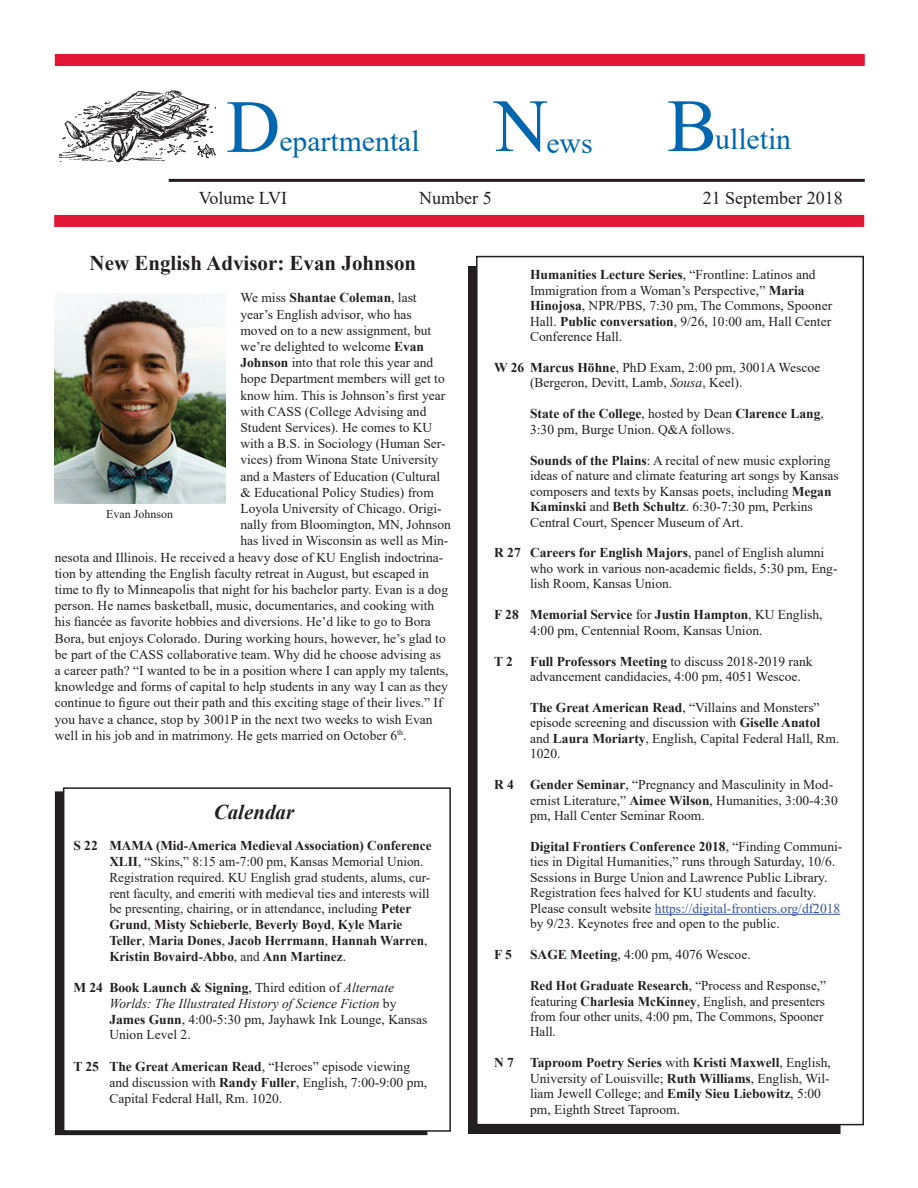
<style>
.page{position:relative;width:918px;height:1188px;background:#fff}
.page>*{position:absolute;margin:0;border:0;box-sizing:border-box;transform-origin:0 0}
.t1{font:75px "Times New Roman";color:#0067af}
.t2{font:29.7px "Times New Roman";color:#0067af}
.t3{font:700 21px "Times New Roman";color:#231f20}
.t4{font:italic 700 21px "Times New Roman";color:#231f20}
.t5{font:18px "Times New Roman";color:#231f20}
.t6{font:13.5px/15.5px "Times New Roman";color:#231f20}
.t7{font:700 13.5px "Times New Roman";color:#231f20}
.t8{font:12px "Times New Roman";color:#231f20}
.s1{font-weight:400}
.s2{font-weight:700}
.s3{font-style:italic}
.s4{color:#3853a3}
</style>
<div class="page">
<div style="left:469px;top:267px;width:371px;height:866px;background:#231f20"></div>
<div style="left:477px;top:257px;width:386px;height:868px;background:#fff"></div>
<div style="left:476px;top:256px;width:388px;height:869px;border:2px solid #231f20"></div>
<div style="left:55px;top:54px;width:810px;height:12px;background:#e21736"></div>
<hr style="left:169px;top:179px;width:696px;height:3px;background:#231f20">
<div style="left:54px;top:215px;width:810px;height:12px;background:#e21736"></div>
<img style="left:60px;top:89px;width:155px;height:73px">
<img style="left:54px;top:294px;width:172px;height:209px">
<div style="left:63px;top:787px;width:388px;height:345px;border:2px solid #231f20"></div>
<hr style="left:655px;top:914px;width:185px;height:1px;background:#3853a3">
<h1 class="t1" style="left:226px;top:74px;width:56px">D</h1>
<h1 class="t1" style="left:494px;top:73px;width:56px">N</h1>
<h1 class="t1" style="left:667px;top:73px;width:52px">B</h1>
<h2 class="t2" style="left:279px;top:120px;width:142px">epartmental</h2>
<h2 class="t2" style="left:546px;top:122px;width:48px">ews</h2>
<h2 class="t2" style="left:715px;top:118px;width:77px">ulletin</h2>
<h3 class="t5" style="left:199px;top:185px;width:90px">Volume LVI</h3>
<h3 class="t5" style="left:419px;top:185px;width:74px">Number 5</h3>
<h3 class="t5" style="left:703px;top:185px;width:141px">21 September 2018</h3>
<h3 class="t3" style="left:90px;top:248px;width:328px">New English Advisor: Evan Johnson</h3>
<p class="t7" style="left:240px;top:288px;width:178px"><span class="s1">We miss</span> Shantae Coleman<span class="s1">, last</span></p>
<p class="t6" style="left:240px;top:306px;width:173px">year’s English advisor, who has</p>
<p class="t6" style="left:240px;top:322px;width:192px">moved on to a new assignment, but</p>
<p class="t6" style="left:240px;top:338px;width:185px">we’re delighted to welcome <span class="s2">Evan</span></p>
<p class="t6" style="left:240px;top:355px;width:194px"><span class="s2">Johnson</span> into that role this year and</p>
<p class="t6" style="left:240px;top:371px;width:206px">hope Department members will get to</p>
<p class="t6" style="left:240px;top:387px;width:206px">know him. This is Johnson’s first year</p>
<p class="t6" style="left:240px;top:403px;width:188px">with CASS (College Advising and</p>
<p class="t6" style="left:240px;top:419px;width:193px">Student Services). He comes to KU</p>
<p class="t6" style="left:240px;top:436px;width:207px">with a B.S. in Sociology (Human Ser-</p>
<p class="t6" style="left:240px;top:452px;width:199px">vices) from Winona State University</p>
<p class="t6" style="left:240px;top:468px;width:201px">and a Masters of Education (Cultural</p>
<p class="t6" style="left:240px;top:484px;width:195px">&amp; Educational Policy Studies) from</p>
<p class="t6" style="left:240px;top:500px;width:203px">Loyola University of Chicago. Origi-</p>
<p class="t6" style="left:240px;top:517px;width:212px">nally from Bloomington, MN, Johnson</p>
<p class="t6" style="left:240px;top:533px;width:210px">has lived in Wisconsin as well as Min-</p>
<p class="t6" style="left:55px;top:549px;width:390px">nesota and Illinois. He received a heavy dose of KU English indoctrina-</p>
<p class="t6" style="left:55px;top:565px;width:376px">tion by attending the English faculty retreat in August, but escaped in</p>
<p class="t6" style="left:55px;top:581px;width:395px">time to fly to Minneapolis that night for his bachelor party. Evan is a dog</p>
<p class="t6" style="left:55px;top:598px;width:381px">person. He names basketball, music, documentaries, and cooking with</p>
<p class="t6" style="left:55px;top:614px;width:378px">his fiancée as favorite hobbies and diversions. He’d like to go to Bora</p>
<p class="t6" style="left:55px;top:630px;width:392px">Bora, but enjoys Colorado. During working hours, however, he’s glad to</p>
<p class="t6" style="left:55px;top:646px;width:388px">be part of the CASS collaborative team. Why did he choose advising as</p>
<p class="t6" style="left:55px;top:662px;width:395px">a career path? “I wanted to be in a position where I can apply my talents,</p>
<p class="t6" style="left:55px;top:679px;width:394px">knowledge and forms of capital to help students in any way I can as they</p>
<p class="t6" style="left:55px;top:695px;width:389px">continue to figure out their path and this exciting stage of their lives.” If</p>
<p class="t6" style="left:55px;top:711px;width:379px">you have a chance, stop by 3001P in the next two weeks to wish Evan</p>
<p class="t6" style="left:55px;top:727px;width:353px">well in his job and in matrimony. He gets married on October 6<sup>th</sup>.</p>
<p class="t8" style="left:106px;top:506px;width:68px">Evan Johnson</p>
<h3 class="t4" style="left:214px;top:797px;width:82px">Calendar</h3>
<p class="t6" style="left:109px;top:838px;width:324px;text-indent:-36px"><span class="s2">S 22 MAMA (Mid-America Medieval Association) Conference XLII</span>, “Skins,” 8:15 am-7:00 pm, Kansas Memorial Union.<br>Registration required. KU English grad students, alums, cur&shy;rent faculty, and emeriti with medieval ties and interests will be presenting, chairing, or in attendance, including <span class="s2">Peter Grund</span>, <span class="s2">Misty Schieberle</span>, <span class="s2">Beverly Boyd</span>, <span class="s2">Kyle Marie Teller</span>, <span class="s2">Maria Dones</span>, <span class="s2">Jacob Herrmann</span>, <span class="s2">Hannah Warren</span>, <span class="s2">Kristin Bovaird-Abbo</span>, and <span class="s2">Ann Martinez</span>.</p>
<p class="t6" style="left:109px;top:979px;width:319px;text-indent:-36px"><span class="s2">M 24 Book Launch &amp; Signing</span>, Third edition of <span class="s3">Alternate Worlds: The Illustrated History of Science Fiction</span> by <span class="s2">James Gunn</span>, 4:00-5:30 pm, Jayhawk Ink Lounge, Kansas Union Level 2.</p>
<p class="t6" style="left:109px;top:1058px;width:320px;text-indent:-36px"><span class="s2">T 25 The Great American Read</span>, “Heroes” episode viewing and discussion with <span class="s2">Randy Fuller</span>, English, 7:00-9:00 pm,<br>Capital Federal Hall, Rm. 1020.</p>
<p class="t6" style="left:530px;top:267px;width:304px"><span class="s2">Humanities Lecture Series</span>, “Frontline: Latinos and Immigration from a Woman’s Perspective,” <span class="s2">Maria Hinojosa</span>, NPR/PBS, 7:30 pm, The Commons, Spooner Hall. <span class="s2">Public conversation</span>, 9/26, 10:00 am, Hall Center Conference Hall.</p>
<p class="t6" style="left:530px;top:359px;width:292px;text-indent:-36px"><span class="s2">W 26 Marcus Höhne</span>, PhD Exam, 2:00 pm, 3001A Wescoe (Bergeron, Devitt, Lamb, <span class="s3">Sousa</span>, Keel).</p>
<p class="t6" style="left:530px;top:406px;width:295px"><span class="s2">State of the College</span>, hosted by Dean <span class="s2">Clarence Lang</span>,<br>3:30 pm, Burge Union. Q&amp;A follows.</p>
<p class="t6" style="left:530px;top:452px;width:310px"><span class="s2">Sounds of the Plains</span>: A recital of new music exploring ideas of nature and climate featuring art songs by Kansas composers and texts by Kansas poets, including <span class="s2">Megan Kaminski</span> and <span class="s2">Beth Schultz</span>. 6:30-7:30 pm, Perkins Central Court, Spencer Museum of Art.</p>
<p class="t6" style="left:530px;top:545px;width:309px;text-indent:-36px"><span class="s2">R 27 Careers for English Majors</span>, panel of English alumni who work in various non-academic fields, 5:30 pm, Eng&shy;lish Room, Kansas Union.</p>
<p class="t6" style="left:530px;top:607px;width:294px;text-indent:-36px"><span class="s2">F 28 Memorial Service</span> for <span class="s2">Justin Hampton</span>, KU English,<br>4:00 pm, Centennial Room, Kansas Union.</p>
<p class="t7" style="left:494px;top:651px;width:20px">T 2</p>
<p class="t6" style="left:530px;top:653px;width:284px"><span class="s2">Full Professors Meeting</span> to discuss 2018-2019 rank advancement candidacies, 4:00 pm, 4051 Wescoe.</p>
<p class="t6" style="left:530px;top:699px;width:311px"><span class="s2">The Great American Read</span>, “Villains and Monsters” episode screening and discussion with <span class="s2">Giselle Anatol </span>and <span class="s2">Laura Moriarty</span>, English, Capital Federal Hall, Rm.<br>1020.</p>
<p class="t6" style="left:530px;top:776px;width:309px;text-indent:-36px"><span class="s2">R 4 Gender Seminar</span>, “Pregnancy and Masculinity in Mod&shy;ernist Literature,” <span class="s2">Aimee Wilson</span>, Humanities, 3:00-4:30 pm, Hall Center Seminar Room.</p>
<p class="t6" style="left:530px;top:838px;width:314px"><span class="s2">Digital Frontiers Conference 2018</span>, “Finding Communi&shy;ties in Digital Humanities,” runs through Saturday, 10/6.<br>Sessions in Burge Union and Lawrence Public Library.<br>Registration fees halved for KU students and faculty.<br>Please consult website <span class="s4">https://digital-frontiers.org/df2018 </span>by 9/23. Keynotes free and open to the public.</p>
<p class="t7" style="left:494px;top:945px;width:19px">F 5</p>
<p class="t6" style="left:530px;top:946px;width:222px"><span class="s2">SAGE Meeting</span>, 4:00 pm, 4076 Wescoe.</p>
<p class="t6" style="left:530px;top:977px;width:297px"><span class="s2">Red Hot Graduate Research</span>, “Process and Response,” featuring <span class="s2">Charlesia McKinney</span>, English, and presenters from four other units, 4:00 pm, The Commons, Spooner Hall.</p>
<p class="t6" style="left:530px;top:1055px;width:302px;text-indent:-36px"><span class="s2">N 7 Taproom Poetry Series</span> with <span class="s2">Kristi Maxwell</span>, English, University of Louisville; <span class="s2">Ruth Williams</span>, English, Wil&shy;liam Jewell College; and <span class="s2">Emily Sieu Liebowitz</span>, 5:00 pm, Eighth Street Taproom.</p>
</div>
